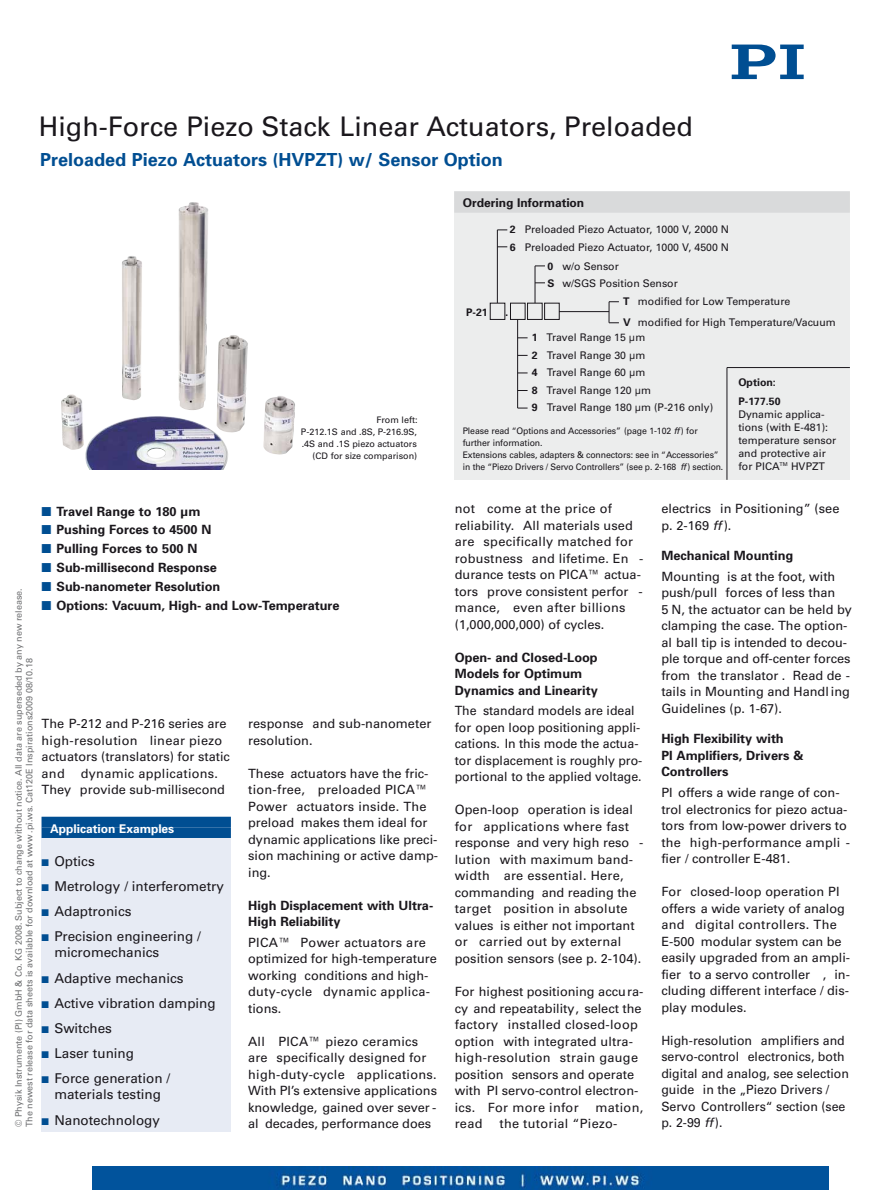
<style>
.page{position:relative;width:893px;height:1190px;background:#fff}
.page>*{position:absolute;margin:0;border:0;box-sizing:border-box;transform-origin:0 0}
.t1{font:27px "Univers";color:#1a171c}
.t2{font:700 18px "Univers";color:#004e92}
.t3{font:13.5px/16px "Univers";color:#1a171c}
.t4{font:12.75px/16.5px "Univers";color:#1a171c}
.t5{font:700 12.75px/16.5px "Univers";color:#1a171c}
.t6{font:12.75px "Univers";letter-spacing:.02em;color:#1a171c}
.t7{font:700 12px "Univers";color:#fff}
.t8{font:700 12px "Univers";color:#1a171c}
.t9{font:700 11.7px "Univers";color:#1a171c}
.t10{font:10.5px/17.5px "Univers";color:#1a171c}
.t11{font:700 10.5px/19.2px "Univers";color:#1a171c}
.t12{font:9px/12px "Univers";letter-spacing:-.01em;color:#1a171c;text-align:right}
.t13{font:9px/10.8px "Univers";color:#6f7072}
.s1{font-weight:700}
.s2{font-family:"European Pi Three";font-weight:400;font-size:15px;color:#004e92}
.s3{font-family:"European Pi Three";font-size:11.25px;color:#004e92}
.s4{font-style:italic}
</style>
<div class="page">
<div style="left:42px;top:816px;width:189px;height:315px;background:#e7ebf4"></div>
<div style="left:42px;top:816px;width:189px;height:11px;background:#004e92"></div>
<div style="left:42px;top:827px;width:189px;height:11px;background:#004e92"></div>
<img style="left:61px;top:202px;width:234px;height:267px">
<div style="left:454px;top:191px;width:395px;height:289px;background:#eceded"></div>
<div style="left:454px;top:191px;width:395px;height:11px;background:#d9dadb"></div>
<div style="left:454px;top:202px;width:395px;height:11px;background:#d9dadb"></div>
<hr style="left:517px;top:319px;width:1px;height:89px;background:#1a171c">
<hr style="left:497px;top:230px;width:1px;height:73px;background:#1a171c">
<svg style="left:490px;top:301px;width:129px;height:22px"></svg>
<div style="left:544px;top:303px;width:15px;height:16px;border:1px solid #1a171c"></div>
<hr style="left:534px;top:266px;width:1px;height:37px;background:#1a171c">
<hr style="left:727px;top:367px;width:122px;height:1px;background:#1a171c">
<hr style="left:726px;top:367px;width:1px;height:113px;background:#1a171c">
<img style="left:93px;top:1166px;width:735px;height:23px">
<svg style="left:731px;top:45px;width:72px;height:34px"></svg>
<h1 class="t1" style="left:39px;top:111px;width:655px">High-Force Piezo Stack Linear Actuators, Preloaded</h1>
<h2 class="t2" style="left:40px;top:153px;width:464px">Preloaded Piezo Actuators (HVPZT) w/ Sensor Option</h2>
<p class="t8" style="left:463px;top:199px;width:123px">Ordering Information</p>
<p class="t10" style="left:510px;top:221px;width:221px"><span class="s1">2</span> Preloaded Piezo Actuator, 1000 V, 2000 N<br><span class="s1">6</span> Preloaded Piezo Actuator, 1000 V, 4500 N</p>
<p class="t12" style="left:301px;top:414px;width:118px">From left:<br>P-212.1S and .8S, P-216.9S, .4S and .1S piezo actuators (CD for size comparison)</p>
<p class="t5" style="left:42px;top:504px;width:160px"><span class="s2">-</span> Travel Range to 180 µm</p>
<p class="t5" style="left:42px;top:523px;width:171px"><span class="s2">-</span> Pushing Forces to 4500 N</p>
<p class="t5" style="left:42px;top:541px;width:157px"><span class="s2">-</span> Pulling Forces to 500 N</p>
<p class="t5" style="left:42px;top:560px;width:177px"><span class="s2">-</span> Sub-millisecond Response</p>
<p class="t5" style="left:42px;top:579px;width:180px"><span class="s2">-</span> Sub-nanometer Resolution</p>
<p class="t5" style="left:42px;top:598px;width:299px"><span class="s2">-</span> Options: Vacuum, High- and Low-Temperature</p>
<p class="t13" style="left:13px;top:1127px;width:540px;rotate:-90deg">© Physik Instrumente (PI) GmbH &amp; Co. KG 2008. Subject to change without notice. All data are superseded by any new release.<br>The newest release for data sheets is available for download at www .pi.ws. Cat120E Inspirations2009 08/10.18</p>
<p class="t4" style="left:42px;top:715px;width:190px">The P-212 and P-216 series are high-resolution linear piezo actuators (translators) for static and</p>
<p class="t4" style="left:248px;top:715px;width:185px">response and sub-nanometer resolution.</p>
<p class="t4" style="left:248px;top:765px;width:191px">These actuators have the fric&shy;tion-free, preloaded PICA™<br>Power actuators inside. The preload makes them ideal for dynamic applications like preci&shy;sion machining or active damp&shy;ing.</p>
<p class="t5" style="left:248px;top:898px;width:187px">High Displacement with Ultra-<br>High Reliability</p>
<p class="t4" style="left:248px;top:934px;width:190px">PICA™ Power actuators are optimized for high-temperature working conditions and high&shy;duty-cycle dynamic applica&shy;tions.</p>
<p class="t4" style="left:248px;top:1033px;width:190px">All PICA™ piezo ceramics are specifically designed for high-duty-cycle applications.<br>With PI’s extensive applications knowledge, gained over sever - al decades, performance does</p>
<p class="t4" style="left:42px;top:765px;width:185px;text-indent:39px">dynamic applications.<br>They provide sub-millisecond</p>
<p class="t7" style="left:50px;top:824px;width:126px">Application Examples</p>
<p class="t3" style="left:42px;top:853px;width:55px"><span class="s3">-</span> Optics</p>
<p class="t3" style="left:42px;top:878px;width:184px"><span class="s3">-</span> Metrology / interferometry</p>
<p class="t3" style="left:42px;top:903px;width:91px"><span class="s3">-</span> Adaptronics</p>
<p class="t3" style="left:54px;top:928px;width:148px;text-indent:-13px"><span class="s3">-</span> Precision engineering / micromechanics</p>
<p class="t3" style="left:42px;top:969px;width:143px"><span class="s3">-</span> Adaptive mechanics</p>
<p class="t3" style="left:42px;top:995px;width:176px"><span class="s3">-</span> Active vibration damping</p>
<p class="t3" style="left:42px;top:1020px;width:72px"><span class="s3">-</span> Switches</p>
<p class="t3" style="left:42px;top:1045px;width:94px"><span class="s3">-</span> Laser tuning</p>
<p class="t3" style="left:42px;top:1070px;width:130px;text-align:center"><span class="s3">-</span> Force generation / materials testing</p>
<p class="t3" style="left:42px;top:1111px;width:120px"><span class="s3">-</span> Nanotechnology</p>
<p class="t11" style="left:466px;top:303px;width:23px">P-21</p>
<p class="t9" style="left:505px;top:307px;width:5px">.</p>
<p class="t10" style="left:547px;top:257px;width:132px"><span class="s1">0</span> w/o Sensor<br><span class="s1">S</span> w/SGS Position Sensor</p>
<p class="t10" style="left:623px;top:291px;width:214px;line-height:20.2px"><span class="s1">T</span> modified for Low Temperature<br><span class="s1">V</span> modified for High Temperature/Vacuum</p>
<p class="t10" style="left:531px;top:328px;width:183px"><span class="s1">1</span> Travel Range 15 µm<br><span class="s1">2</span> Travel Range 30 µm<br><span class="s1">4</span> Travel Range 60 µm<br><span class="s1">8</span> Travel Range 120 µm<br><span class="s1">9</span> Travel Range 180 µm (P-216 only)</p>
<p class="t12" style="left:463px;top:424px;width:262px;text-align:left">Please read “Options and Accessories” (page 1-102 <span class="s4">ff</span>) for further information.<br>Extensions cables, adapters &amp; connectors: see in “Accessories” in the “Piezo Drivers / Servo Controllers” (see p. 2-168 <span class="s4">ff</span>) section.</p>
<p class="t11" style="left:738px;top:374px;width:44px">Option:<br>P-177.50</p>
<p class="t10" style="left:738px;top:408px;width:99px;line-height:12.9px">Dynamic applica&shy;tions (with E-481): temperature sensor and protective air for PICA<sup>TM</sup> HVPZT</p>
<p class="t4" style="left:455px;top:500px;width:190px">not come at the price of reliability. All materials used are specifically matched for robustness and lifetime. En - durance tests on PICA™ actua&shy;tors prove consistent perfor - mance, even after billions (1,000,000,000) of cycles.</p>
<p class="t5" style="left:455px;top:650px;width:144px">Open- and Closed-Loop<br>Models for Optimum<br>Dynamics and Linearity</p>
<p class="t4" style="left:454px;top:702px;width:189px">The standard models are ideal for open loop positioning appli&shy;cations. In this mode the actua&shy;tor displacement is roughly pro&shy;portional to the applied voltage.</p>
<p class="t4" style="left:454px;top:801px;width:190px">Open-loop operation is ideal for applications where fast response and very high reso - lution with maximum band&shy;width are essential. Here, commanding and reading the target position in absolute values is either not important or carried out by external position sensors (see p. 2-104).</p>
<p class="t4" style="left:454px;top:983px;width:190px">For highest positioning accu ra&shy;cy and repeatability, select the factory installed closed-loop option with integrated ultra&shy;high-resolution strain gauge position sensors and operate with PI servo-control electron&shy;ics. For more infor</p>
<p class="t4" style="left:595px;top:1099px;width:49px">mation,</p>
<p class="t4" style="left:454px;top:1115px;width:29px">read</p>
<p class="t6" style="left:499px;top:1116px;width:119px">the tutorial “Piezo-</p>
<p class="t4" style="left:661px;top:500px;width:179px">electrics in Positioning” (see p. 2-169 <span class="s4">ff</span>).</p>
<p class="t5" style="left:661px;top:548px;width:133px">Mechanical Mounting</p>
<p class="t4" style="left:661px;top:568px;width:192px">Mounting is at the foot, with push/pull forces of less than<br>5 N, the actuator can be held by clamping the case. The option&shy;al ball tip is intended to decou&shy;ple torque and off-center forces from the translator . Read de - tails in Mounting and Handl ing<br>Guidelines (p. 1-67).</p>
<p class="t5" style="left:661px;top:732px;width:143px">High Flexibility with<br>PI Amplifiers, Drivers &amp;<br>Controllers</p>
<p class="t4" style="left:661px;top:784px;width:190px">PI offers a wide range of con&shy;trol electronics for piezo actua&shy;tors from low-power drivers to the high-performance ampli - fier / controller E-481.</p>
<p class="t4" style="left:661px;top:883px;width:190px">For closed-loop operation PI offers a wide variety of analog and digital controllers. The<br>E-500 modular system can be easily upgraded from an ampli&shy;fier to a servo controller , in - clud ing different interface / dis&shy;play modules.</p>
<p class="t4" style="left:661px;top:1032px;width:189px">High-resolution amplifiers and servo-control electronics, both digital and analog, see selection guide in the „Piezo Drivers /<br>Servo Controllers“ section (see p. 2-99 <span class="s4">ff</span>).</p>
</div>
